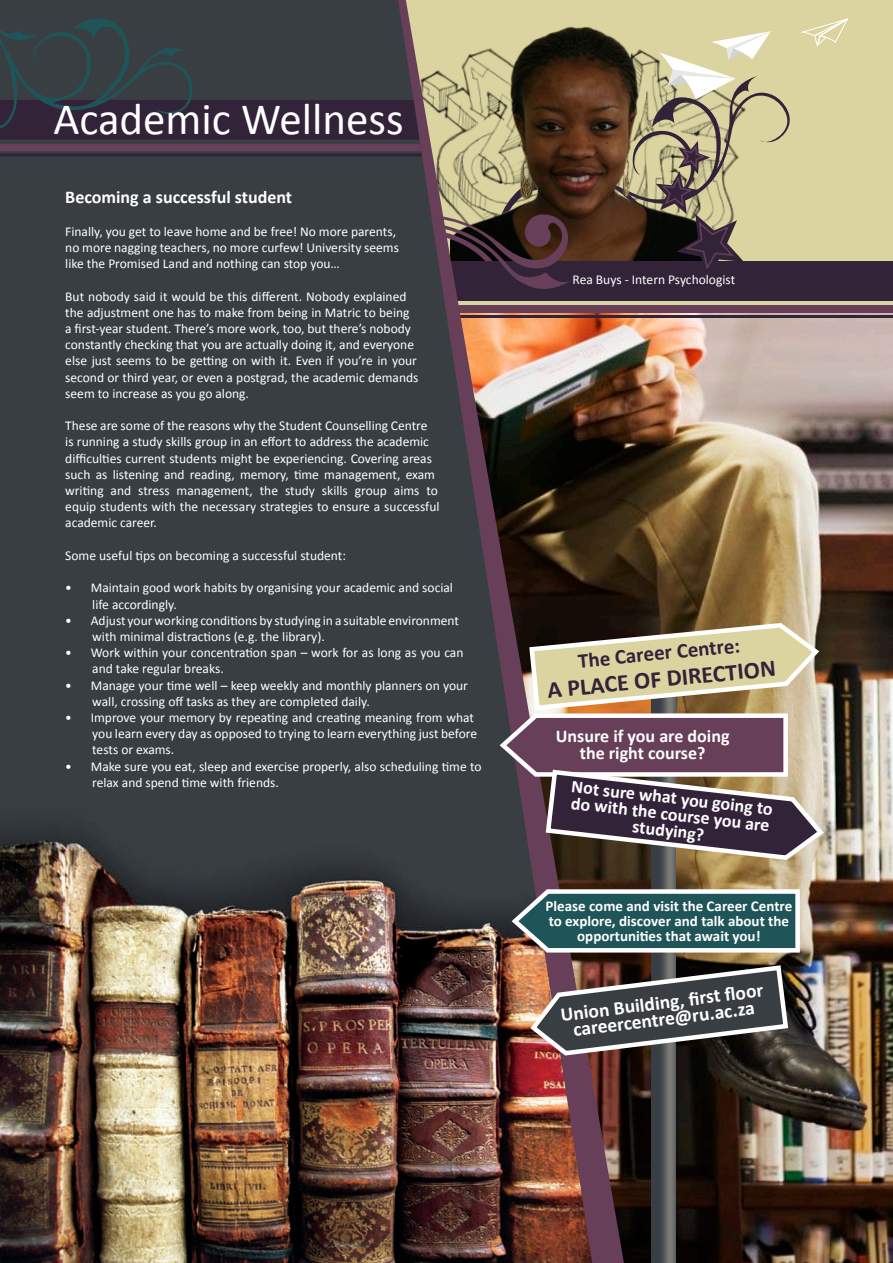
<style>
.page{position:relative;width:893px;height:1263px;background:#dbd4a0}
.page>*{position:absolute;margin:0;border:0;box-sizing:border-box;transform-origin:0 0}
.t1{font:45px "Calibri";color:#fff}
.t2{font:700 24px "Calibri";color:#322339}
.t3{font:700 21px "Calibri";color:#322339}
.t4{font:700 19.5px/16.5px "Calibri";color:#fff;text-align:center}
.t5{font:700 18px/16.5px "Calibri";color:#fff;text-align:center}
.t6{font:700 15px/15px "Calibri";color:#fff;text-align:center}
.t7{font:13.5px/16.2px "Calibri";color:#fff}
</style>
<div class="page">
<svg style="left:706px;top:94px;width:84px;height:49px"></svg>
<img style="left:624px;top:312px;width:269px;height:951px">
<hr style="left:0;top:315px;width:893px;height:3px;background:#322339">
<img style="left:624px;top:47px;width:82px;height:214px">
<div style="left:50px;top:261px;width:843px;height:40px;background:#322339"></div>
<div style="left:0;top:305px;width:893px;height:7px;background:#673f59"></div>
<svg style="left:592px;top:28px;width:32px;height:1235px;background:#50352b"></svg>
<img style="left:0;top:26px;width:592px;height:1237px">
<hr style="left:0;top:153px;width:422px;height:3px;background:#322339">
<svg style="left:0;top:0;width:421px;height:151px;background:#393943"></svg>
<svg style="left:659px;top:31px;width:112px;height:68px"></svg>
<svg style="left:800px;top:18px;width:49px;height:28px"></svg>
<svg style="left:656px;top:141px;width:88px;height:128px"></svg>
<svg style="left:651px;top:862px;width:24px;height:401px;background:#525657"></svg>
<img style="left:527px;top:963px;width:264px;height:95px">
<svg style="left:508px;top:887px;width:294px;height:68px;background:#4a6d6d"></svg>
<svg style="left:496px;top:621px;width:331px;height:241px"></svg>
<h1 class="t1" style="left:53px;top:91px;width:352px">Academic Wellness</h1>
<h3 class="t5" style="left:65px;top:188px;width:228px">Becoming a successful student</h3>
<p class="t7" style="left:65px;top:223px;width:335px">Finally, you get to leave home and be free! No more parents, no more nagging teachers, no more curfew! University seems like the Promised Land and nothing can stop you…</p>
<p class="t7" style="left:65px;top:287px;width:355px">But nobody said it would be this different. Nobody explained the adjustment one has to make from being in Matric to being a first-year student. There’s more work, too, but there’s nobody constantly checking that you are actually doing it, and everyone else just seems to be getting on with it. Even if you’re in your second or third year, or even a postgrad, the academic demands seem to increase as you go along.</p>
<p class="t7" style="left:65px;top:417px;width:376px">These are some of the reasons why the Student Counselling Centre<br>is running a study skills group in an effort to address the academic difficulties current students might be experiencing. Covering areas such as listening and reading, memory, time management, exam writing and stress management, the study skills group aims to equip students with the necessary strategies to ensure a successful academic career.</p>
<p class="t7" style="left:65px;top:547px;width:282px">Some useful tips on becoming a successful student:</p>
<p class="t7" style="left:92px;top:579px;width:362px;text-indent:-27px">• Maintain good work habits by organising your academic and social life accordingly.</p>
<p class="t7" style="left:92px;top:611px;width:368px;text-indent:-27px">• Adjust your working conditions by studying in a suitable environment with minimal distractions (e.g. the library).</p>
<p class="t7" style="left:92px;top:644px;width:373px;text-indent:-27px">• Work within your concentration span – work for as long as you can and take regular breaks.</p>
<p class="t7" style="left:92px;top:676px;width:377px;text-indent:-27px">• Manage your time well – keep weekly and monthly planners on your wall, crossing off tasks as they are completed daily.</p>
<p class="t7" style="left:92px;top:709px;width:386px;text-indent:-27px">• Improve your memory by repeating and creating meaning from what you learn every day as opposed to trying to learn everything just before tests or exams.</p>
<p class="t7" style="left:92px;top:757px;width:391px;text-indent:-27px">• Make sure you eat, sleep and exercise properly, also scheduling time to relax and spend time with friends.</p>
<p class="t7" style="left:573px;top:271px;width:164px">Rea Buys - Intern Psychologist</p>
<h3 class="t3" style="left:577px;top:647px;width:164px;rotate:-5deg">The Career Centre:</h3>
<h2 class="t2" style="left:546px;top:674px;width:231px;rotate:-5deg">A PLACE OF DIRECTION</h2>
<h3 class="t5" style="left:556px;top:727px;width:175px">Unsure if you are doing the right course?</h3>
<h3 class="t5" style="left:572px;top:778px;width:204px;rotate:6deg">Not sure what you going to do with the course you are studying?</h3>
<p class="t6" style="left:545px;top:897px;width:248px">Please come and visit the Career Centre to explore, discover and talk about the opportunities that await you!</p>
<h3 class="t4" style="left:560px;top:1006px;width:205px;rotate:-7deg">Union Building, fi rst fl oor careercentre@ru.ac.za</h3>
</div>
